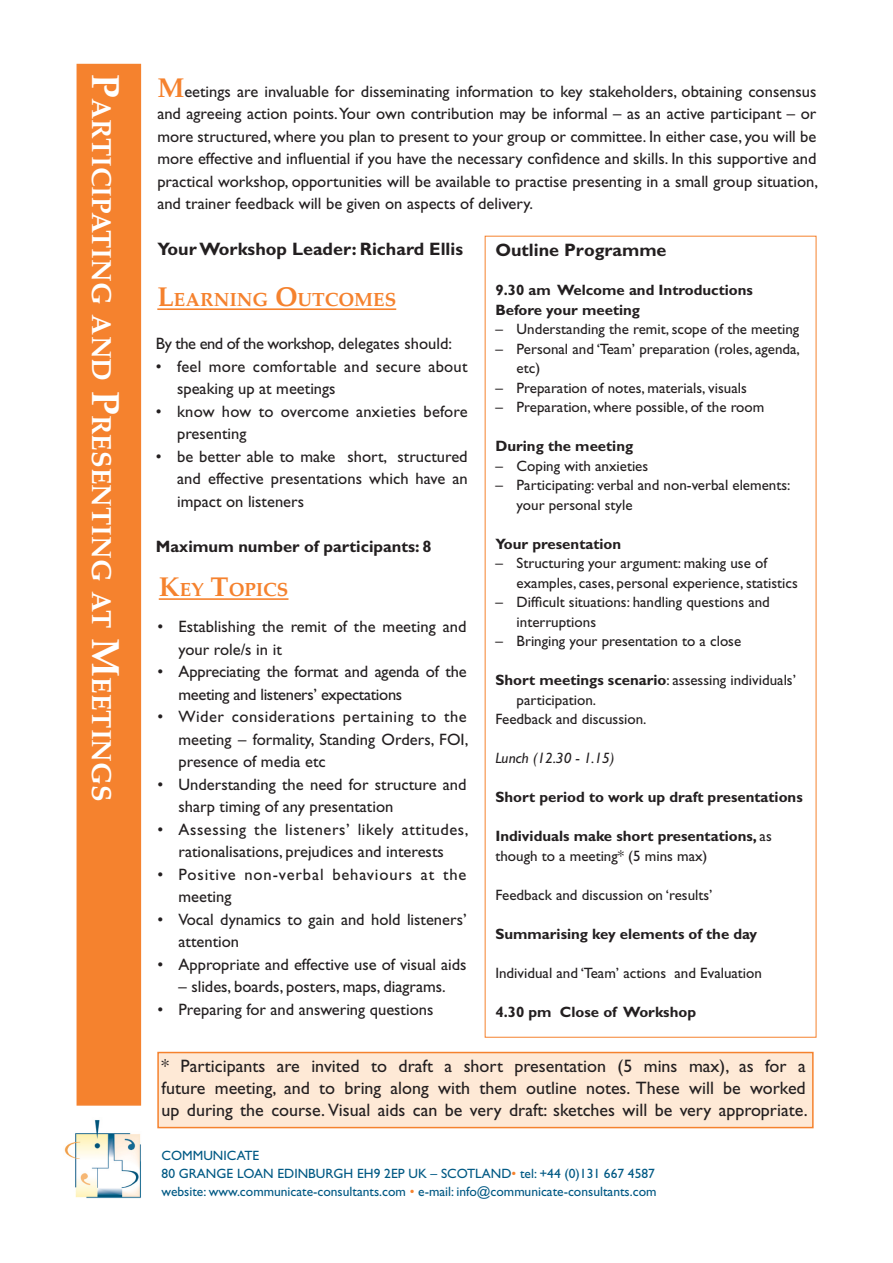
<style>
.page{position:relative;width:893px;height:1263px;background:#fff}
.page>*{position:absolute;margin:0;border:0;box-sizing:border-box;transform-origin:0 0}
.Workshop_Title{font:700 27.3px "Palatino";color:#fff}
.Subtitle{font:700 18.9px "Palatino";color:#f5822e}
.t1{font:18px/21.6px "Gill Sans";color:#231f20}
.Workshop_Leader{font:700 18px "Gill Sans";color:#231f20}
.Programme_Title{font:700 18px "Gill Sans";color:#231f20}
.Bullet_Points{font:16.5px/22.5px "Gill Sans";color:#231f20}
.Body_text{font:16.5px/22.5px "Gill Sans";color:#231f20;text-align:justify}
.Bullet_Points-2{font:16.5px/22.5px "Gill Sans";letter-spacing:-.02em;color:#231f20}
.Bullet_Points-3{font:16.5px/22.5px "Gill Sans";letter-spacing:.055em;color:#231f20}
.Bullet_Points-4{font:16.5px "Gill Sans";letter-spacing:-.03em;color:#231f20}
.Body_text-2{font:700 16.5px "Gill Sans";color:#231f20}
.Programme_text{font:15px/19.5px "Gill Sans";color:#231f20}
.Programme_text-2{font:700 15px "Gill Sans";color:#231f20}
.Programme_text-3{font:italic 15px "Gill Sans";color:#231f20}
.t2{font:13.5px/18px "Gill Sans";color:#005984}
.s1{font-size:39px}
.s2{font-family:"Palatino";font-weight:700;font-size:27px;color:#f5822e}
.s3{font-weight:700}
.s4{font-weight:400}
.s5{font-size:27px}
.s6{color:#f5822e}
</style>
<div class="page">
<img style="left:64px;top:1120px;width:77px;height:79px">
<div style="left:77px;top:64px;width:64px;height:1042px;background:#f5822e"></div>
<div style="left:157px;top:1052px;width:657px;height:76px;background:#fee9d6;border:2px solid #f5822e"></div>
<hr style="left:157px;top:308px;width:239px;height:2px;background:#f5822e">
<hr style="left:159px;top:598px;width:129px;height:2px;background:#f5822e">
<p class="Workshop_Title" style="left:118px;top:74px;width:728px;rotate:90deg"><span class="s1">P</span>ARTICIPATING AND <span class="s1">P</span>RESENTING AT <span class="s1">M</span>EETINGS</p>
<p class="Body_text" style="left:157px;top:80px;width:662px"><span class="s2">M</span>eetings are invaluable for disseminating information to key stakeholders, obtaining consensus and agreeing action points. Your own contribution may be informal – as an active participant – or more structured, where you plan to present to your group or committee. In either case, you will be more effective and influential if you have the necessary confidence and skills. In this supportive and practical workshop, opportunities will be available to practise presenting in a small group situation, and trainer feedback will be given on aspects of delivery.</p>
<p class="Programme_Title" style="left:495px;top:240px;width:173px">Outline Programme</p>
<p class="Programme_text-2" style="left:495px;top:281px;width:259px">9.30 am Welcome and Introductions</p>
<p class="Programme_text-2" style="left:495px;top:301px;width:146px">Before your meeting</p>
<p class="Programme_text" style="left:495px;top:320px;width:305px">– Understanding the remit, scope of the meeting</p>
<p class="Programme_text" style="left:517px;top:339px;width:285px;text-indent:-21px">– Personal and ‘Team’ preparation (roles, agenda, etc)</p>
<p class="Programme_text" style="left:495px;top:378px;width:253px">– Preparation of notes, materials, visuals</p>
<p class="Programme_text" style="left:495px;top:398px;width:271px">– Preparation, where possible, of the room</p>
<p class="Programme_text-2" style="left:495px;top:437px;width:139px">During the meeting</p>
<p class="Programme_text" style="left:495px;top:456px;width:154px">– Coping with anxieties</p>
<p class="Programme_text" style="left:495px;top:476px;width:297px">– Participating: verbal and non-verbal elements:</p>
<p class="Programme_text" style="left:517px;top:495px;width:118px">your personal style</p>
<p class="Programme_text-2" style="left:495px;top:535px;width:127px">Your presentation</p>
<p class="Programme_text" style="left:495px;top:554px;width:273px">– Structuring your argument: making use of</p>
<p class="Programme_text" style="left:517px;top:573px;width:283px">examples, cases, personal experience, statistics</p>
<p class="Programme_text" style="left:495px;top:593px;width:276px">– Difficult situations: handling questions and</p>
<p class="Programme_text" style="left:517px;top:612px;width:81px">interruptions</p>
<p class="Programme_text" style="left:495px;top:632px;width:247px">– Bringing your presentation to a close</p>
<p class="Programme_text" style="left:517px;top:671px;width:281px;text-indent:-21px"><span class="s3">Short meetings scenario</span>: assessing individuals’ participation.</p>
<p class="Programme_text" style="left:495px;top:710px;width:153px">Feedback and discussion.</p>
<p class="Programme_text-3" style="left:495px;top:750px;width:121px">Lunch (12.30 - 1.15)</p>
<p class="Programme_text-2" style="left:495px;top:788px;width:309px">Short period to work up draft presentations</p>
<p class="Programme_text-2" style="left:495px;top:827px;width:278px">Individuals make short presentations, <span class="s4">as</span></p>
<p class="Programme_text" style="left:495px;top:846px;width:214px">though to a meeting* (5 mins max)</p>
<p class="Programme_text" style="left:495px;top:885px;width:219px">Feedback and discussion on ‘results’</p>
<p class="Programme_text-2" style="left:495px;top:925px;width:263px">Summarising key elements of the day</p>
<p class="Programme_text" style="left:495px;top:963px;width:268px">Individual and ‘Team’ actions and evaluation</p>
<p class="Programme_text-2" style="left:495px;top:1003px;width:202px">4.30 pm Close of Workshop</p>
<p class="t1" style="left:162px;top:1055px;width:646px">* Participants are invited to draft a short presentation (5 mins max), as for a</p>
<p class="t1" style="left:162px;top:1077px;width:648px">future meeting, and to bring along with them outline notes. These will be worked up during the course. Visual aids can be very draft: sketches will be very appropriate.</p>
<p class="Workshop_Leader" style="left:157px;top:238px;width:307px">Your Workshop Leader: Richard Ellis</p>
<p class="Subtitle" style="left:157px;top:288px;width:240px"><span class="s5">L</span>EARNING <span class="s5">O</span>UTCOMES</p>
<p class="Bullet_Points-4" style="left:156px;top:334px;width:298px">By the end of the workshop, delegates should:</p>
<p class="Bullet_Points" style="left:177px;top:355px;width:292px;text-indent:-21px">• feel more comfortable and secure about speaking up at meetings</p>
<p class="Bullet_Points" style="left:177px;top:400px;width:292px;text-indent:-21px">• know how to overcome anxieties before presenting</p>
<p class="Bullet_Points" style="left:177px;top:445px;width:292px;text-align:justify;text-indent:-21px">• be better able to make short, structured and effective presentations which have an impact on listeners</p>
<p class="Body_text-2" style="left:156px;top:536px;width:277px">Maximum number of participants: 8</p>
<p class="Subtitle" style="left:159px;top:578px;width:131px"><span class="s5">K</span>EY <span class="s5">T</span>OPICS</p>
<p class="Bullet_Points" style="left:179px;top:615px;width:289px;text-indent:-21px">• establishing the remit of the meeting and your role/s in it</p>
<p class="Bullet_Points-2" style="left:179px;top:660px;width:290px;text-indent:-21px">• Appreciating the format and agenda of the meeting and listeners’ expectations</p>
<p class="Bullet_Points" style="left:179px;top:705px;width:291px;text-align:justify;text-indent:-21px">• Wider considerations pertaining to the meeting – formality, Standing Orders, FOI, presence of media etc</p>
<p class="Bullet_Points" style="left:179px;top:773px;width:290px;text-indent:-21px">• Understanding the need for structure and sharp timing of any presentation</p>
<p class="Bullet_Points" style="left:157px;top:818px;width:313px;text-align:center">• assessing the listeners’ likely attitudes, rationalisations, prejudices and interests</p>
<p class="Bullet_Points-3" style="left:179px;top:863px;width:289px;text-indent:-21px">• Positive non-verbal behaviours at the meeting</p>
<p class="Bullet_Points" style="left:179px;top:908px;width:290px;text-indent:-21px">• Vocal dynamics to gain and hold listeners’ attention</p>
<p class="Bullet_Points" style="left:157px;top:953px;width:311px">• Appropriate and effective use of visual aids</p>
<p class="Bullet_Points" style="left:179px;top:975px;width:269px">– slides, boards, posters, maps, diagrams.</p>
<p class="Bullet_Points" style="left:157px;top:998px;width:278px">• Preparing for and answering questions</p>
<p class="t2" style="left:162px;top:1146px;width:495px">COMMUNICATE<br>80 GRANGE LOAN EDINBURGH EH9 2EP UK – SCOTLAND<span class="s6">•</span> tel: +44 (0)131 667 4587</p>
<p class="t2" style="left:162px;top:1182px;width:496px">website: www.communicate-consultants.com <span class="s6">•</span> e-mail: info@communicate-consultants.com</p>
</div>
